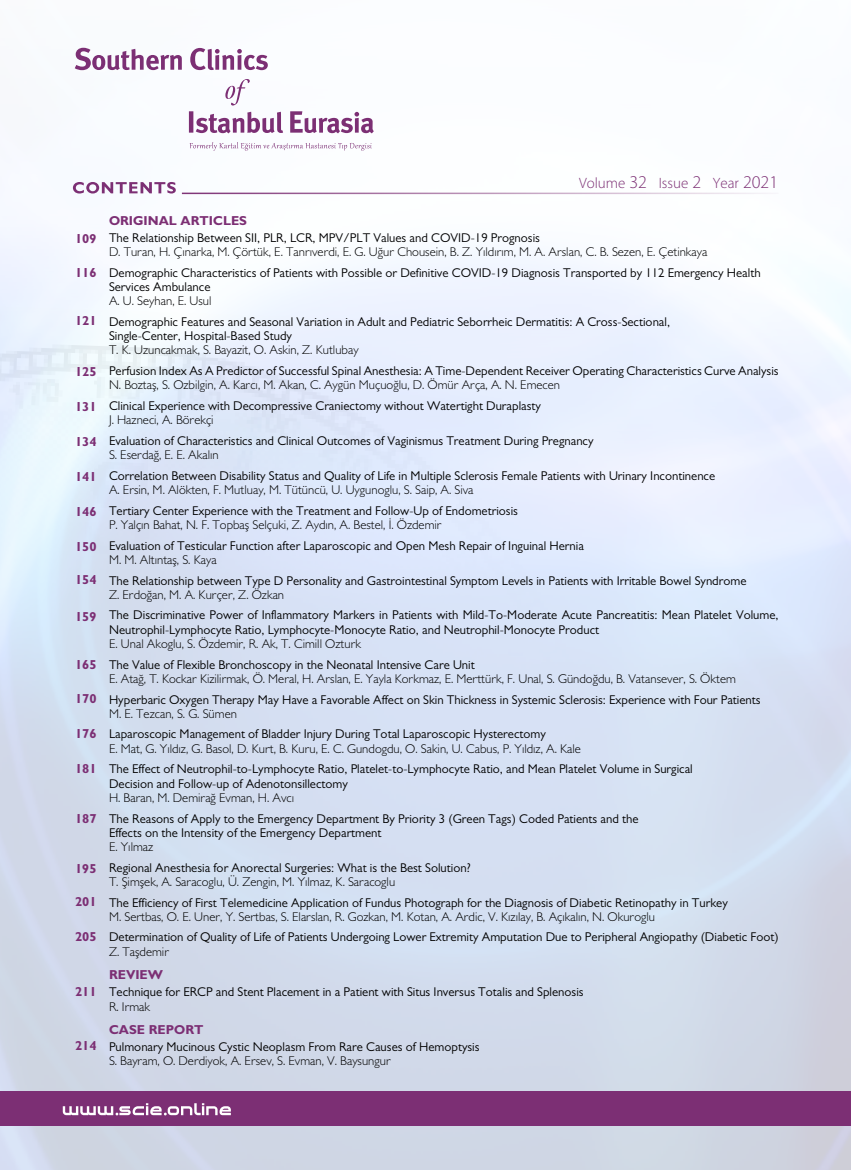
<style>
.page{position:relative;width:851px;height:1170px;background:#fff}
.page>*{position:absolute;margin:0;border:0;box-sizing:border-box;transform-origin:0 0}
.t1{font:300 15px "Myriad Pro";color:#7c2f74}
.t2{font:700 13.05px "Gill Sans MT Pro";color:#7c2f74}
.t3{font:12.75px/14.2px "Gill Sans MT Pro";color:#000}
.t4{font:300 12.75px "Gill Sans MT Pro";color:#000}
.s1{font-size:18px}
</style>
<div class="page">
<div style="left:0;top:0;width:850px;height:1169px;background:linear-gradient(to bottom,#fdffff,#c5d1e7)"></div>
<div style="left:0;top:1091px;width:850px;height:34px;background:#7c2f74"></div>
<svg style="left:63px;top:1103px;width:168px;height:12px"></svg>
<svg style="left:73px;top:182px;width:103px;height:11px"></svg>
<hr style="left:182px;top:192px;width:596px;height:2px;background:#7c2f74">
<div style="left:189px;top:110px;width:190px;height:28px;background:#fff"></div>
<svg style="left:189px;top:111px;width:185px;height:22px"></svg>
<div style="left:225px;top:78px;width:31px;height:32px;background:#fff"></div>
<svg style="left:225px;top:79px;width:25px;height:26px"></svg>
<div style="left:75px;top:47px;width:198px;height:28px;background:#fff"></div>
<svg style="left:75px;top:48px;width:193px;height:22px"></svg>
<svg style="left:189px;top:142px;width:183px;height:9px"></svg>
<p class="t2" style="left:75px;top:230px;width:23px">109</p>
<p class="t2" style="left:75px;top:264px;width:23px">116</p>
<p class="t2" style="left:75px;top:312px;width:23px">121</p>
<p class="t2" style="left:75px;top:363px;width:23px">125</p>
<p class="t2" style="left:75px;top:398px;width:23px">131</p>
<p class="t2" style="left:75px;top:433px;width:23px">134</p>
<p class="t2" style="left:75px;top:468px;width:23px">141</p>
<p class="t2" style="left:75px;top:503px;width:23px">146</p>
<p class="t2" style="left:75px;top:538px;width:23px">150</p>
<p class="t2" style="left:75px;top:571px;width:23px">154</p>
<p class="t2" style="left:75px;top:608px;width:23px">159</p>
<p class="t2" style="left:75px;top:656px;width:23px">165</p>
<p class="t2" style="left:75px;top:691px;width:23px">170</p>
<p class="t2" style="left:75px;top:725px;width:23px">176</p>
<p class="t2" style="left:75px;top:760px;width:23px">181</p>
<p class="t2" style="left:75px;top:810px;width:23px">187</p>
<p class="t2" style="left:75px;top:860px;width:23px">195</p>
<p class="t2" style="left:75px;top:893px;width:23px">201</p>
<p class="t2" style="left:75px;top:928px;width:23px">205</p>
<p class="t2" style="left:75px;top:983px;width:23px">211</p>
<p class="t2" style="left:75px;top:1037px;width:23px">214</p>
<p class="t1" style="left:579px;top:175px;width:200px">Volume <span class="s1">32</span> Issue <span class="s1">2</span> Year <span class="s1">2021</span></p>
<p class="t2" style="left:109px;top:212px;width:139px">ORIGINAL ARTICLES</p>
<p class="t3" style="left:109px;top:230px;width:432px">The Relationship Between SII, PLR, LCR, MPV/PLT Values and COVID-19 Prognosis</p>
<p class="t4" style="left:109px;top:244px;width:600px">D. Turan, H. Çınarka, M. Çörtük, E. Tanrıverdi, E. G. Uğur Chousein, B. Z. Yıldırım, M. A. Arslan, C. B. Sezen, E. Çetinkaya</p>
<p class="t3" style="left:109px;top:265px;width:653px">Demographic Characteristics of Patients with Possible or Definitive COVID-19 Diagnosis Transported by 112 Emergency Health<br>Services Ambulance</p>
<p class="t4" style="left:109px;top:293px;width:104px">A. U. Seyhan, E. Usul</p>
<p class="t3" style="left:109px;top:314px;width:562px">Demographic Features and Seasonal Variation in Adult and Pediatric Seborrheic Dermatitis: A Cross-Sectional,<br>Single-Center, Hospital-Based Study</p>
<p class="t4" style="left:109px;top:342px;width:251px">T. K. Uzuncakmak, S. Bayazit, O. Askin, Z. Kutlubay</p>
<p class="t3" style="left:109px;top:363px;width:671px">Perfusion Index As A Predictor of Successful Spinal Anesthesia: A Time-Dependent Receiver Operating Characteristics Curve Analysis</p>
<p class="t4" style="left:109px;top:377px;width:452px">N. Boztaş, S. Ozbilgin, A. Karcı, M. Akan, C. Aygün Muçuoğlu, D. Ömür Arça, A. N. Emecen</p>
<p class="t3" style="left:109px;top:398px;width:433px">Clinical Experience with Decompressive Craniectomy without Watertight Duraplasty</p>
<p class="t4" style="left:109px;top:412px;width:106px">J. Hazneci, A. Börekçi</p>
<p class="t3" style="left:109px;top:433px;width:486px">Evaluation of Characteristics and Clinical Outcomes of Vaginismus Treatment During Pregnancy</p>
<p class="t4" style="left:109px;top:447px;width:111px">S. Eserdağ, E. E. Akalın</p>
<p class="t3" style="left:109px;top:468px;width:607px">Correlation Between Disability Status and Quality of Life in Multiple Sclerosis Female Patients with Urinary Incontinence</p>
<p class="t4" style="left:109px;top:482px;width:366px">A. Ersin, M. Alökten, F. Mutluay, M. Tütüncü, U. Uygunoglu, S. Saip, A. Siva</p>
<p class="t3" style="left:109px;top:503px;width:410px">Tertiary Center Experience with the Treatment and Follow-Up of Endometriosis</p>
<p class="t4" style="left:109px;top:517px;width:334px">P. Yalçın Bahat, N. F. Topbaş Selçuki, Z. Aydın, A. Bestel, İ. Özdemir</p>
<p class="t3" style="left:109px;top:538px;width:476px">Evaluation of Testicular Function after Laparoscopic and Open Mesh Repair of Inguinal Hernia</p>
<p class="t4" style="left:109px;top:552px;width:109px">M. M. Altıntaş, S. Kaya</p>
<p class="t3" style="left:109px;top:573px;width:639px">The Relationship between Type D Personality and Gastrointestinal Symptom Levels in Patients with Irritable Bowel Syndrome</p>
<p class="t4" style="left:109px;top:587px;width:177px">Z. Erdoğan, M. A. Kurçer, Z. Özkan</p>
<p class="t3" style="left:109px;top:608px;width:671px">The Discriminative Power of Inflammatory Markers in Patients with Mild-To-Moderate Acute Pancreatitis: Mean Platelet Volume,<br>Neutrophil-Lymphocyte Ratio, Lymphocyte-Monocyte Ratio, and Neutrophil-Monocyte Product</p>
<p class="t4" style="left:109px;top:636px;width:253px">E. Unal Akoglu, S. Özdemir, R. Ak, T. Cimill Ozturk</p>
<p class="t3" style="left:109px;top:657px;width:367px">The Value of Flexible Bronchoscopy in the Neonatal Intensive Care Unit</p>
<p class="t4" style="left:109px;top:671px;width:628px">E. Atağ, T. Kockar Kizilirmak, Ö. Meral, H. Arslan, E. Yayla Korkmaz, E. Merttürk, F. Unal, S. Gündoğdu, B. Vatansever, S. Öktem</p>
<p class="t3" style="left:109px;top:692px;width:653px">Hyperbaric Oxygen Therapy May Have a Favorable Affect on Skin Thickness in Systemic Sclerosis: Experience with Four Patients</p>
<p class="t4" style="left:109px;top:705px;width:129px">M. E. Tezcan, S. G. Sümen</p>
<p class="t3" style="left:109px;top:726px;width:438px">Laparoscopic Management of Bladder Injury During Total Laparoscopic Hysterectomy</p>
<p class="t4" style="left:109px;top:740px;width:473px">E. Mat, G. Yıldız, G. Basol, D. Kurt, B. Kuru, E. C. Gundogdu, O. Sakin, U. Cabus, P. Yıldız, A. Kale</p>
<p class="t3" style="left:109px;top:761px;width:585px">The Effect of Neutrophil-to-Lymphocyte Ratio, Platelet-to-Lymphocyte Ratio, and Mean Platelet Volume in Surgical<br>Decision and Follow-up of Adenotonsillectomy</p>
<p class="t4" style="left:109px;top:789px;width:186px">H. Baran, M. Demirağ Evman, H. Avcı</p>
<p class="t3" style="left:109px;top:810px;width:531px">The Reasons of Apply to the Emergency Department By Priority 3 (Green Tags) Coded Patients and the<br>Effects on the Intensity of the Emergency Department</p>
<p class="t4" style="left:109px;top:839px;width:46px">E. Yılmaz</p>
<p class="t3" style="left:109px;top:860px;width:363px">Regional Anesthesia for Anorectal Surgeries: What is the Best Solution?</p>
<p class="t4" style="left:109px;top:873px;width:288px">T. Şimşek, A. Saracoglu, Ü. Zengin, M. Yılmaz, K. Saracoglu</p>
<p class="t3" style="left:109px;top:895px;width:620px">The Efficiency of First Telemedicine Application of Fundus Photograph for the Diagnosis of Diabetic Retinopathy in Turkey</p>
<p class="t4" style="left:109px;top:908px;width:547px">M. Sertbas, O. E. Uner, Y. Sertbas, S. Elarslan, R. Gozkan, M. Kotan, A. Ardic, V. Kızılay, B. Açıkalın, N. Okuroglu</p>
<p class="t3" style="left:109px;top:929px;width:671px">Determination of Quality of Life of Patients Undergoing Lower Extremity Amputation Due to Peripheral Angiopathy (Diabetic Foot)</p>
<p class="t4" style="left:109px;top:943px;width:62px">Z. Taşdemir</p>
<p class="t2" style="left:109px;top:966px;width:56px">REVIEW</p>
<p class="t3" style="left:109px;top:984px;width:476px">Technique for ERCP and Stent Placement in a Patient with Situs Inversus Totalis and Splenosis</p>
<p class="t4" style="left:109px;top:998px;width:43px">R. Irmak</p>
<p class="t2" style="left:109px;top:1021px;width:96px">CASE REPORT</p>
<p class="t3" style="left:109px;top:1039px;width:372px">Pulmonary Mucinous Cystic Neoplasm From Rare Causes of Hemoptysis</p>
<p class="t4" style="left:109px;top:1052px;width:283px">S. Bayram, O. Derdiyok, A. Ersev, S. Evman, V. Baysungur</p>
</div>
